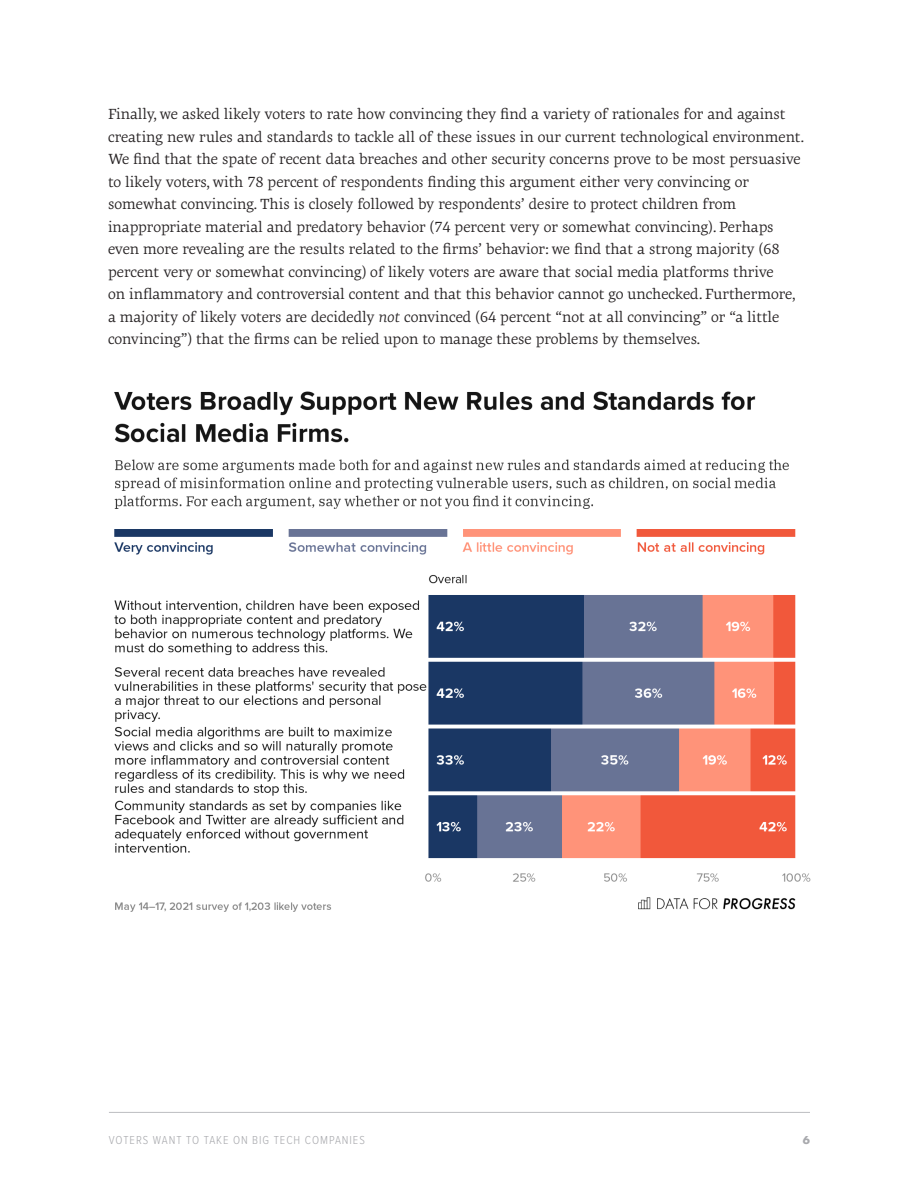
<style>
.page{position:relative;width:918px;height:1188px;background:#fff}
.page>*{position:absolute;margin:0;border:0;box-sizing:border-box;transform-origin:0 0}
.body_copy{font:15px/22.5px "Geneo Std";color:#231f20}
.t1{font:300 12px "Proxima Nova Cond";letter-spacing:.08em;color:#a8a9ad}
.t2{font:700 12px "Futura PT";color:#a8a9ad}
.s1{font-style:italic}
</style>
<div class="page">
<hr style="left:109px;top:1112px;width:701px;height:1px;background:#bcbdc0">
<img style="left:114px;top:391px;width:696px;height:521px">
<p class="body_copy" style="left:108px;top:103px;width:698px">Finally, we asked likely voters to rate how convincing they find a variety of rationales for and against creating new rules and standards to tackle all of these issues in our current technological environment.<br>We find that the spate of recent data breaches and other security concerns prove to be most persuasive to likely voters, with 78 percent of respondents finding this argument either very convincing or somewhat convincing. This is closely followed by respondents’ desire to protect children from inappropriate material and predatory behavior (74 percent very or somewhat convincing). Perhaps even more revealing are the results related to the firms’ behavior: we find that a strong majority (68 percent very or somewhat convincing) of likely voters are aware that social media platforms thrive<br>on inflammatory and controversial content and that this behavior cannot go unchecked. Furthermore, a majority of likely voters are decidedly <span class="s1">not</span> convinced (64 percent “not at all convincing” or “a little convincing”) that the firms can be relied upon to manage these problems by themselves.</p>
<p class="t1" style="left:109px;top:1131px;width:257px">VOTERS WANT TO TAKE ON BIG TECH COMPANIES</p>
<p class="t2" style="left:803px;top:1132px;width:9px">6</p>
</div>
